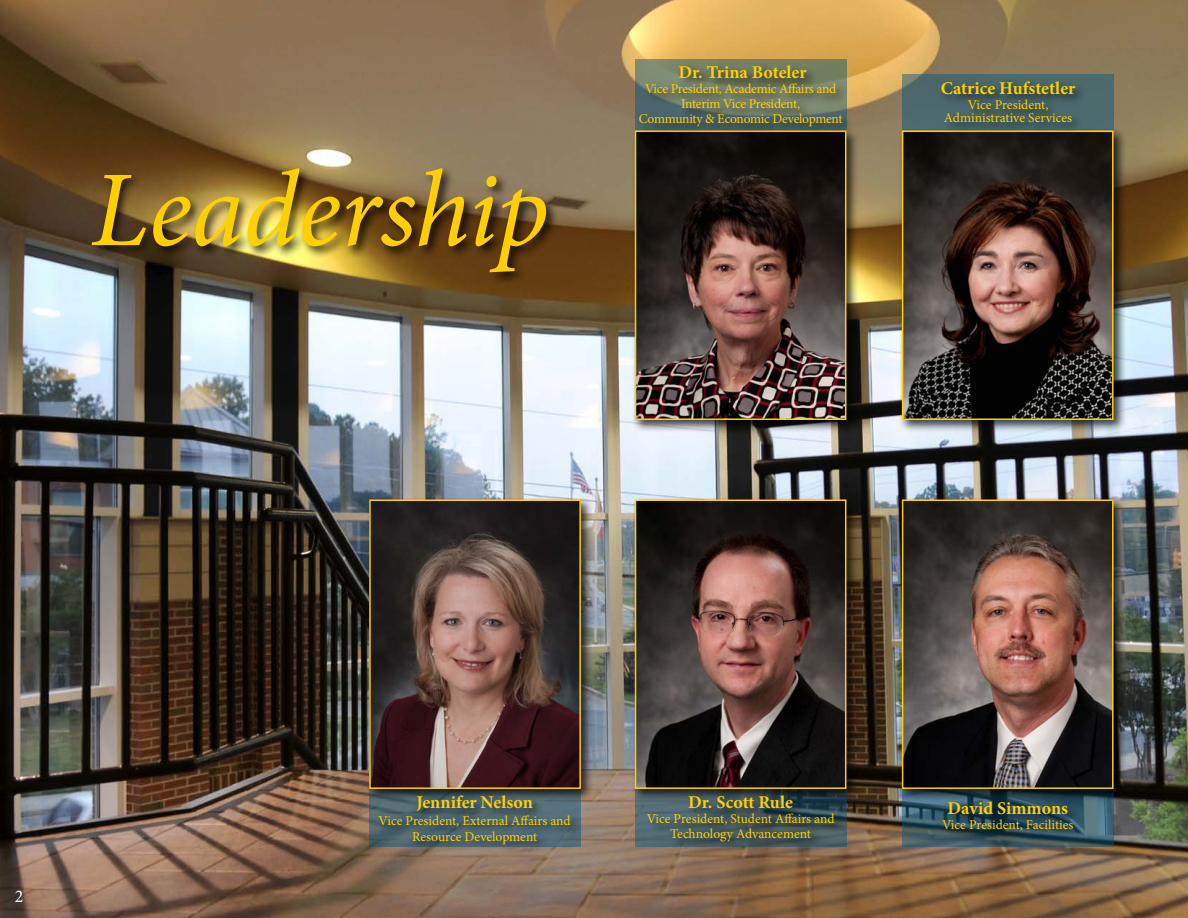
<style>
.page{position:relative;width:1188px;height:918px;background:#fff}
.page>*{position:absolute;margin:0;border:0;box-sizing:border-box;transform-origin:0 0}
.t1{font:italic 108px "Minion Pro";letter-spacing:-.005em;color:#ffcf01}
.t2{font:700 18px "Minion Pro";color:#ffcf01}
.t3{font:18px "Minion Pro";color:#fff}
.t4{font:13.5px/15px "Minion Pro";letter-spacing:-.01em;color:#ffcf01;text-align:center}
</style>
<div class="page">
<img style="left:0;top:0;width:1188px;height:918px">
<svg style="left:369px;top:802px;width:8px;height:44px"></svg>
<div style="left:635px;top:789px;width:211px;height:57px;background:#546d75"></div>
<svg style="left:902px;top:802px;width:212px;height:44px;background:#40606c"></svg>
<div style="left:635px;top:59px;width:211px;height:71px;background:linear-gradient(to right,#7e8a6f,#727b5f)"></div>
<div style="left:902px;top:74px;width:212px;height:56px;background:#4c6a6c"></div>
<div style="left:366px;top:496px;width:228px;height:306px;background:#000;opacity:.75"></div>
<img style="left:372px;top:503px;width:206px;height:283px">
<div style="left:369px;top:500px;width:212px;height:289px;border:2px solid #ffcf01"></div>
<div style="left:631px;top:127px;width:228px;height:306px;background:#000;opacity:.75"></div>
<img style="left:638px;top:138px;width:205px;height:279px">
<div style="left:635px;top:131px;width:211px;height:289px;border:2px solid #ffcf01"></div>
<div style="left:631px;top:496px;width:228px;height:306px;background:#000;opacity:.75"></div>
<img style="left:638px;top:503px;width:205px;height:283px">
<div style="left:635px;top:500px;width:211px;height:289px;border:2px solid #ffcf01"></div>
<div style="left:898px;top:496px;width:228px;height:306px;background:#000;opacity:.75"></div>
<img style="left:905px;top:503px;width:206px;height:283px">
<div style="left:902px;top:500px;width:212px;height:289px;border:2px solid #ffcf01"></div>
<div style="left:898px;top:127px;width:228px;height:306px;background:#000;opacity:.75"></div>
<img style="left:905px;top:134px;width:206px;height:283px">
<div style="left:902px;top:131px;width:212px;height:289px;border:2px solid #ffcf01"></div>
<div style="left:88px;top:166px;width:471px;height:119px;background:#000;opacity:.75"></div>
<div style="left:377px;top:792px;width:206px;height:64px;background:#000;opacity:.75"></div>
<div style="left:645px;top:793px;width:202px;height:61px;background:#000;opacity:.75"></div>
<div style="left:940px;top:799px;width:145px;height:44px;background:#000;opacity:.75"></div>
<div style="left:938px;top:78px;width:149px;height:57px;background:#000;opacity:.75"></div>
<div style="left:636px;top:62px;width:218px;height:76px;background:#000;opacity:.75"></div>
<h1 class="t1" style="left:91px;top:137px;width:460px">Leadership</h1>
<h2 class="t2" style="left:678px;top:59px;width:130px">Dr. Trina Boteler</h2>
<p class="t4" style="left:639px;top:81px;width:205px">Vice President, Academic Affairs and<br>Interim Vice President,<br>Community &amp; Economic Development</p>
<h2 class="t2" style="left:941px;top:75px;width:136px">Catrice Hufstetler</h2>
<p class="t4" style="left:944px;top:98px;width:130px;line-height:13.5px">Vice President,<br>Administrative Services</p>
<h2 class="t3" style="left:15px;top:885px;width:10px">2</h2>
<h2 class="t2" style="left:416px;top:790px;width:118px">Jennifer Nelson</h2>
<p class="t4" style="left:379px;top:812px;width:194px;line-height:16.2px">Vice President, External Affairs and<br>Resource Development</p>
<h2 class="t2" style="left:688px;top:790px;width:106px">Dr. Scott Rule</h2>
<p class="t4" style="left:647px;top:812px;width:189px">Vice President, Student Affairs and<br>Technology Advancement</p>
<h2 class="t2" style="left:947px;top:796px;width:122px">David Simmons</h2>
<p class="t4" style="left:942px;top:818px;width:133px">Vice President, Facilities</p>
</div>
